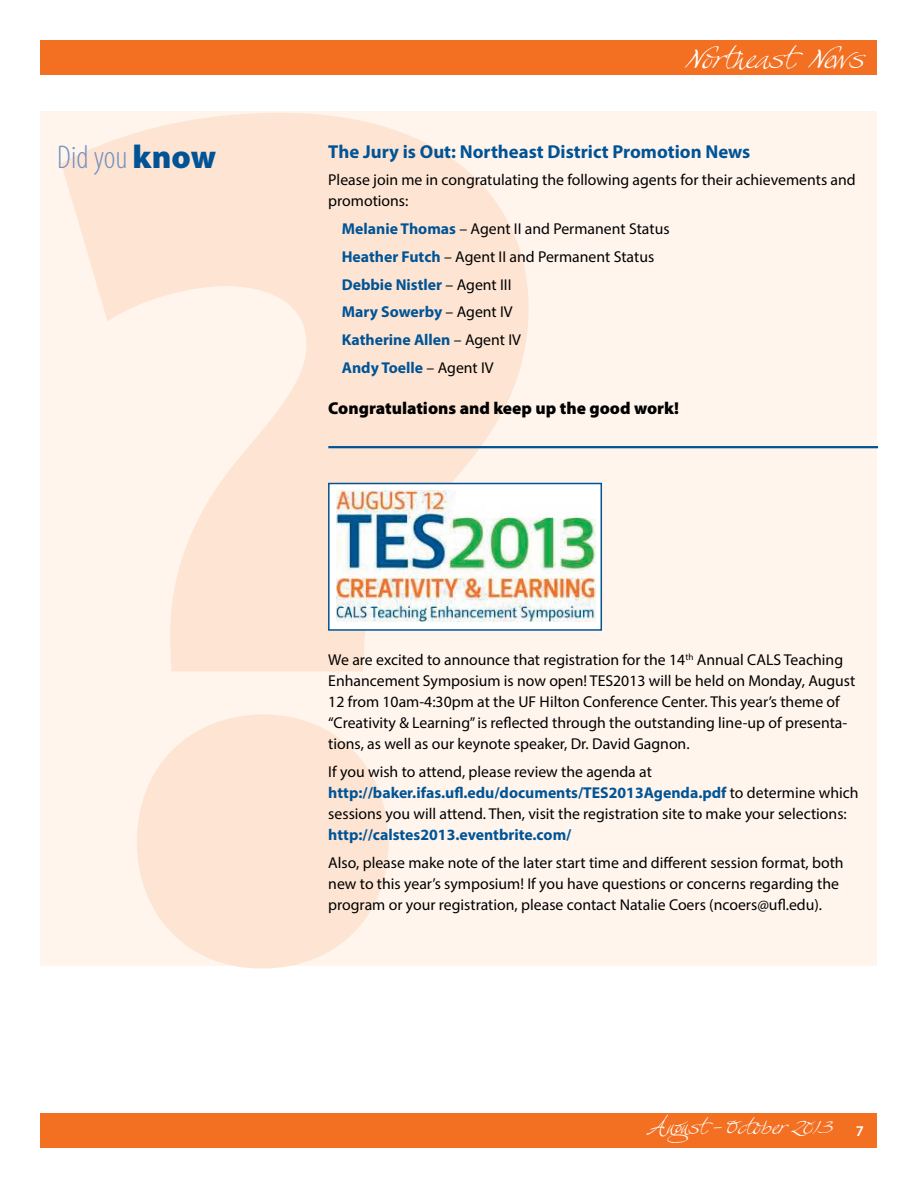
<style>
.page{position:relative;width:918px;height:1188px;background:#fff}
.page>*{position:absolute;margin:0;border:0;box-sizing:border-box;transform-origin:0 0}
.t1{font:900 1227.75px "Myriad Pro";color:#fee5d3}
.t2{font:300 condensed 33px "Myriad Pro";color:#7592c1}
.t3{font:27px "Swan Song";color:#fff}
.t4{font:19.5px "Swan Song";color:#fff}
.t5{font:700 18.75px "Myriad Pro";color:#005496}
.t6{font:900 17.25px "Myriad Pro";color:#000}
.t7{font:15.75px/21px "Myriad Pro";color:#000}
.t8{font:700 15.75px "Myriad Pro";color:#005496}
.t9{font:600 15px "Myriad Pro";color:#fff}
.s1{font-weight:900;font-stretch:normal;color:#005496}
.s2{font-weight:700;color:#005496}
</style>
<div class="page">
<div style="left:40px;top:1113px;width:838px;height:35px;background:#f36f21"></div>
<div style="left:40px;top:40px;width:838px;height:35px;background:#f36f21"></div>
<div style="left:40px;top:111px;width:838px;height:855px;background:#fff5ed"></div>
<div style="left:329px;top:484px;width:272px;height:146px;background:#fff"></div>
<img style="left:336px;top:490px;width:260px;height:132px">
<div style="left:328px;top:483px;width:274px;height:148px;border:2px solid #005496"></div>
<hr style="left:328px;top:446px;width:550px;height:2px;background:#005496">
<h3 class="t3" style="left:685px;top:42px;width:181px">Northeast News</h3>
<h1 class="t1" style="left:3px;top:-279px;width:570px">?</h1>
<h2 class="t2" style="left:57px;top:138px;width:160px">Did you <span class="s1">know</span></h2>
<p class="t5" style="left:328px;top:139px;width:423px">The Jury is Out: Northeast District Promotion News</p>
<p class="t7" style="left:328px;top:169px;width:529px">Please join me in congratulating the following agents for their achievements and promotions:</p>
<p class="t7" style="left:342px;top:215px;width:329px;line-height:27.8px"><span class="s2">Melanie Thomas</span> – Agent II and Permanent Status<br><span class="s2">Heather Futch</span> – Agent II and Permanent Status<br><span class="s2">Debbie Nistler</span> – Agent III<br><span class="s2">Mary Sowerby</span> – Agent IV<br><span class="s2">Katherine Allen</span> – Agent IV<br><span class="s2">Andy Toelle</span> – Agent IV</p>
<p class="t6" style="left:328px;top:397px;width:352px">Congratulations and keep up the good work!</p>
<p class="t7" style="left:328px;top:649px;width:529px">We are excited to announce that registration for the 14<sup>th</sup> Annual CALS Teaching Enhancement Symposium is now open! TES2013 will be held on Monday, August 12 from 10am-4:30pm at the UF Hilton Conference Center. This year’s theme of “Creativity &amp; Learning” is reflected through the outstanding line-up of presenta&shy;tions, as well as our keynote speaker, Dr. David Gagnon.</p>
<p class="t7" style="left:328px;top:761px;width:532px">If you wish to attend, please review the agenda at <span class="s2">http://baker.ifas.ufl.edu/documents/TES2013Agenda.pdf</span> to determine which sessions you will attend. Then, visit the registration site to make your selections:</p>
<p class="t8" style="left:328px;top:824px;width:245px">http://calstes2013.eventbrite.com/</p>
<p class="t7" style="left:328px;top:852px;width:517px">Also, please make note of the later start time and different session format, both new to this year’s symposium! If you have questions or concerns regarding the program or your registration, please contact Natalie Coers (ncoers@ufl.edu).</p>
<p class="t4" style="left:647px;top:1114px;width:189px">August – October 2013</p>
<p class="t9" style="left:856px;top:1121px;width:10px">7</p>
</div>
